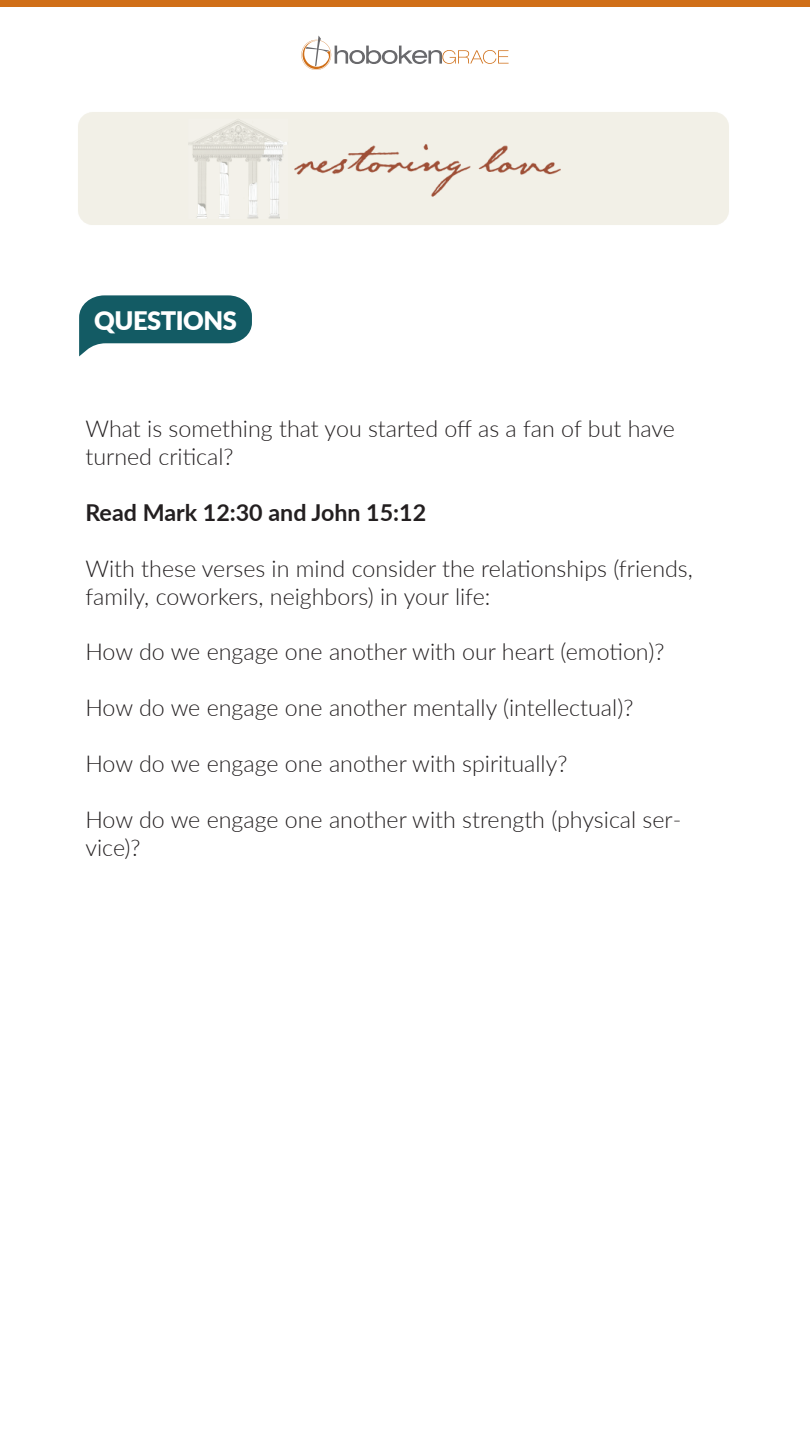
<style>
.page{position:relative;width:810px;height:1440px;background:#fff}
.page>*{position:absolute;margin:0;border:0;box-sizing:border-box;transform-origin:0 0}
.t1{font:900 25.5px "Lato";letter-spacing:-.02em;color:#fff}
.t2{font:300 23.25px/27.9px "Lato";color:#231f20}
.t3{font:700 23.25px "Lato";color:#231f20}
</style>
<div class="page">
<svg style="left:301px;top:36px;width:208px;height:34px"></svg>
<div style="left:0;top:0;width:810px;height:6px;background:#d06f18"></div>
<svg style="left:79px;top:295px;width:173px;height:61px"></svg>
<img style="left:78px;top:112px;width:651px;height:113px">
<p class="t1" style="left:94px;top:301px;width:144px">QUESTIONS</p>
<p class="t2" style="left:85px;top:414px;width:591px">What is something that you started off as a fan of but have turned critical?</p>
<p class="t3" style="left:85px;top:495px;width:342px">Read Mark 12:30 and John 15:12</p>
<p class="t2" style="left:85px;top:554px;width:609px">With these verses in mind consider the relationships (friends, family, coworkers, neighbors) in your life:</p>
<p class="t2" style="left:85px;top:637px;width:580px">How do we engage one another with our heart (emotion)?</p>
<p class="t2" style="left:85px;top:693px;width:549px">How do we engage one another mentally (intellectual)?</p>
<p class="t2" style="left:85px;top:749px;width:483px">How do we engage one another with spiritually?</p>
<p class="t2" style="left:85px;top:805px;width:597px">How do we engage one another with strength (physical ser&shy;vice)?</p>
</div>
